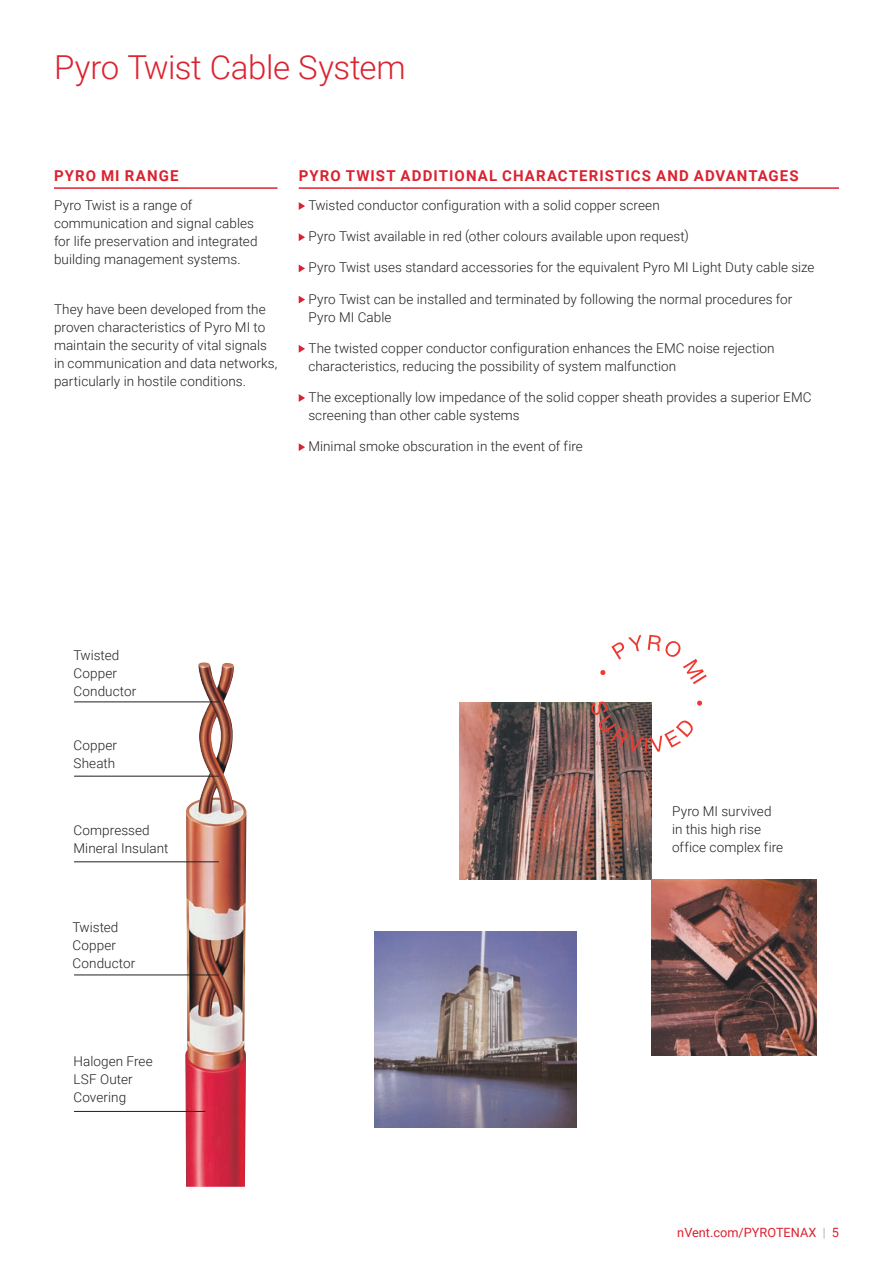
<style>
.page{position:relative;width:893px;height:1263px;background:#fff}
.page>*{position:absolute;margin:0;border:0;box-sizing:border-box;transform-origin:0 0}
.Body_Text{font:300 33px "Roboto";letter-spacing:-.01em;color:#db2230}
.Body_Text-2{font:700 15px "Roboto";letter-spacing:.075em;color:#db2230}
.Body_Text-3{font:300 13.5px/18px "Roboto";letter-spacing:.005em;color:#231f20}
.t1{font:12.75px "Roboto";color:#db2230}
.s1{font-weight:300;color:#8f959e}
</style>
<div class="page">
<hr style="left:54px;top:187px;width:223px;height:2px;background:#db2230">
<hr style="left:299px;top:187px;width:540px;height:2px;background:#db2230">
<svg style="left:299px;top:202px;width:6px;height:8px"></svg>
<svg style="left:299px;top:233px;width:6px;height:8px"></svg>
<svg style="left:299px;top:264px;width:6px;height:8px"></svg>
<svg style="left:299px;top:296px;width:6px;height:8px"></svg>
<svg style="left:299px;top:345px;width:6px;height:8px"></svg>
<svg style="left:299px;top:394px;width:6px;height:8px"></svg>
<svg style="left:299px;top:443px;width:6px;height:8px"></svg>
<img style="left:375px;top:932px;width:202px;height:195px">
<img style="left:459px;top:703px;width:193px;height:176px">
<img style="left:652px;top:879px;width:164px;height:177px">
<svg style="left:600px;top:670px;width:6px;height:5px"></svg>
<svg style="left:611px;top:635px;width:30px;height:25px"></svg>
<svg style="left:648px;top:635px;width:59px;height:49px"></svg>
<svg style="left:591px;top:700px;width:111px;height:53px"></svg>
<img style="left:185px;top:662px;width:61px;height:525px">
<hr style="left:74px;top:701px;width:145px;height:1px;background:#231f20">
<hr style="left:74px;top:776px;width:145px;height:1px;background:#231f20">
<hr style="left:74px;top:861px;width:145px;height:1px;background:#231f20">
<hr style="left:74px;top:974px;width:145px;height:1px;background:#231f20">
<hr style="left:74px;top:1111px;width:131px;height:1px;background:#231f20">
<p class="Body_Text" style="left:54px;top:44px;width:353px">Pyro Twist Cable System</p>
<p class="Body_Text-2" style="left:54px;top:165px;width:126px">PYRO MI RANGE</p>
<p class="Body_Text-3" style="left:54px;top:196px;width:205px">Pyro Twist is a range of communication and signal cables for life preservation and integrated building management systems.</p>
<p class="Body_Text-3" style="left:54px;top:299px;width:225px">They have been developed from the proven characteristics of Pyro MI to maintain the security of vital signals in communication and data networks, particularly in hostile conditions.</p>
<p class="Body_Text-2" style="left:299px;top:165px;width:501px">PYRO TWIST ADDITIONAL CHARACTERISTICS AND ADVANTAGES</p>
<p class="Body_Text-3" style="left:308px;top:196px;width:353px">Twisted conductor configuration with a solid copper screen</p>
<p class="Body_Text-3" style="left:308px;top:227px;width:382px">Pyro Twist available in red (other colours available upon request)</p>
<p class="Body_Text-3" style="left:308px;top:258px;width:508px">Pyro Twist uses standard accessories for the equivalent Pyro MI Light Duty cable size</p>
<p class="Body_Text-3" style="left:308px;top:289px;width:485px">Pyro Twist can be installed and terminated by following the normal procedures for<br>Pyro MI Cable</p>
<p class="Body_Text-3" style="left:308px;top:338px;width:468px">The twisted copper conductor configuration enhances the EMC noise rejection characteristics, reducing the possibility of system malfunction</p>
<p class="Body_Text-3" style="left:308px;top:388px;width:505px">The exceptionally low impedance of the solid copper sheath provides a superior EMC screening than other cable systems</p>
<p class="Body_Text-3" style="left:308px;top:437px;width:276px">Minimal smoke obscuration in the event of fire</p>
<p class="Body_Text-3" style="left:74px;top:645px;width:64px">Twisted<br>Copper<br>Conductor</p>
<p class="Body_Text-3" style="left:74px;top:735px;width:45px">Copper<br>Sheath</p>
<p class="Body_Text-3" style="left:74px;top:821px;width:97px">Compressed<br>Mineral Insulant</p>
<p class="Body_Text-3" style="left:73px;top:917px;width:64px">Twisted<br>Copper<br>Conductor</p>
<p class="Body_Text-3" style="left:74px;top:1052px;width:81px">Halogen Free<br>LSF Outer<br>Covering</p>
<p class="Body_Text-3" style="left:672px;top:802px;width:113px">Pyro MI survived in this high rise office complex fire</p>
<p class="t1" style="left:677px;top:1223px;width:163px">nVent.com/PYROTENAX <span class="s1">|</span> 5</p>
</div>
